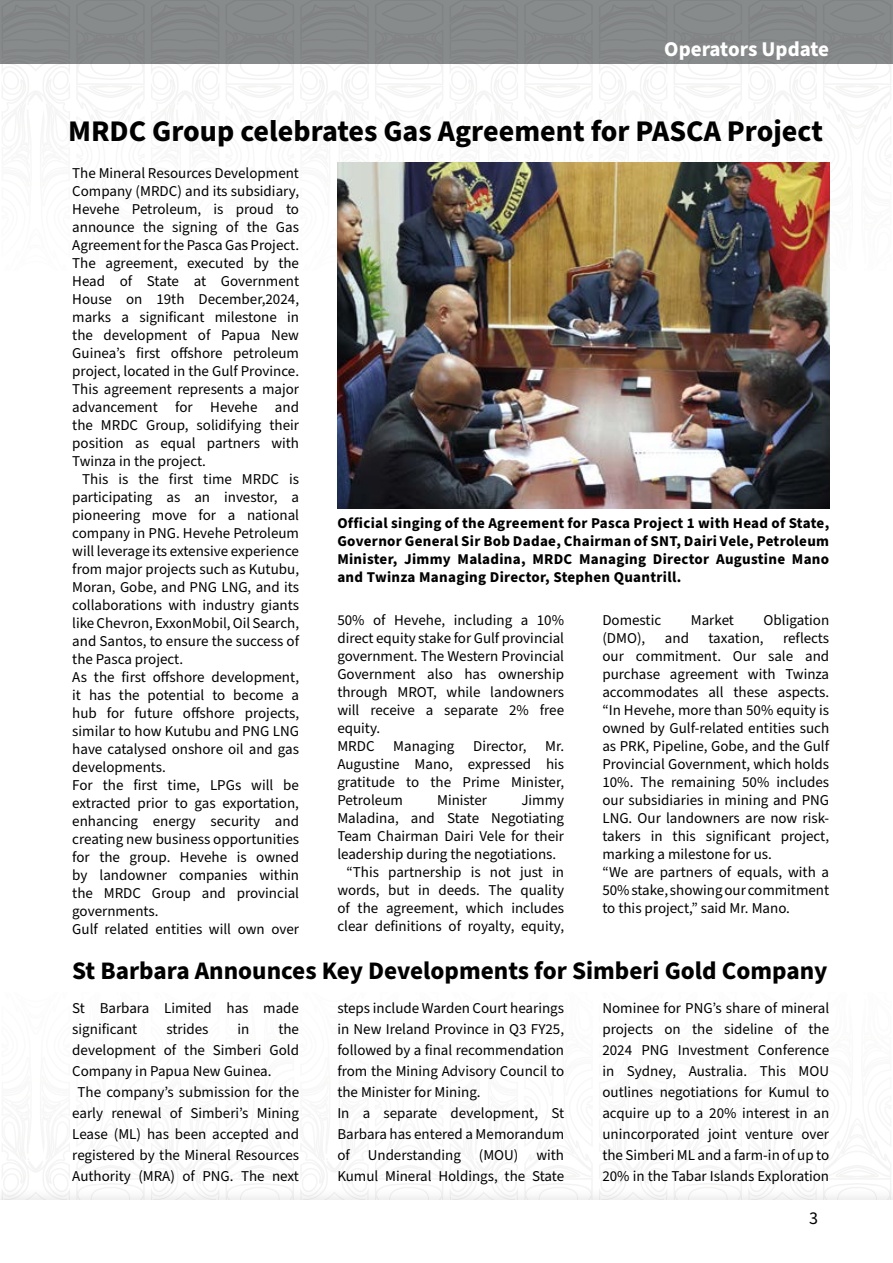
<style>
.page{position:relative;width:893px;height:1263px;background:#fff}
.page>*{position:absolute;margin:0;border:0;box-sizing:border-box;transform-origin:0 0}
.t1{font:700 30px "Source Sans Pro";color:#000}
.t2{font:700 25.2px "Source Sans Pro";color:#000}
.t3{font:700 21px "Source Sans Pro";color:#fff}
.t4{font:18px "Source Sans Pro";color:#000}
.t5{font:15px/18px "Source Sans Pro";color:#000}
.t6{font:700 15px/18px "Source Sans Pro";letter-spacing:.02em;color:#000;text-align:justify}
</style>
<div class="page">
<svg style="left:824px;top:1153px;width:66px;height:15px"></svg>
<svg style="left:750px;top:1153px;width:63px;height:18px"></svg>
<svg style="left:675px;top:1153px;width:66px;height:15px"></svg>
<svg style="left:600px;top:1153px;width:63px;height:18px"></svg>
<svg style="left:526px;top:1153px;width:65px;height:15px"></svg>
<svg style="left:451px;top:1153px;width:63px;height:18px"></svg>
<svg style="left:376px;top:1153px;width:66px;height:15px"></svg>
<svg style="left:302px;top:1153px;width:63px;height:18px"></svg>
<svg style="left:227px;top:1153px;width:66px;height:15px"></svg>
<svg style="left:152px;top:1153px;width:64px;height:18px"></svg>
<svg style="left:78px;top:1153px;width:65px;height:15px"></svg>
<svg style="left:3px;top:1153px;width:63px;height:18px"></svg>
<img style="left:817px;top:1195px;width:76px;height:5px">
<img style="left:823px;top:1187px;width:68px;height:13px">
<img style="left:748px;top:1187px;width:69px;height:13px">
<img style="left:674px;top:1187px;width:68px;height:13px">
<img style="left:599px;top:1187px;width:68px;height:13px">
<img style="left:524px;top:1187px;width:69px;height:13px">
<img style="left:450px;top:1187px;width:68px;height:13px">
<img style="left:375px;top:1187px;width:68px;height:13px">
<img style="left:300px;top:1187px;width:69px;height:13px">
<img style="left:226px;top:1187px;width:68px;height:13px">
<img style="left:151px;top:1187px;width:68px;height:13px">
<img style="left:76px;top:1187px;width:69px;height:13px">
<img style="left:2px;top:1187px;width:68px;height:13px">
<div style="left:0;top:0;width:893px;height:64px;background:#888b8c"></div>
<img style="left:337px;top:162px;width:492px;height:346px">
<h3 class="t3" style="left:664px;top:34px;width:166px">Operators Update</h3>
<h1 class="t1" style="left:68px;top:111px;width:756px">MRDC Group celebrates Gas Agreement for PASCA Project</h1>
<p class="t5" style="left:72px;top:164px;width:228px;text-align:justify">The Mineral Resources Development Company (MRDC) and its subsidiary, Hevehe Petroleum, is proud to announce the signing of the Gas Agreement for the Pasca Gas Project.<br>The agreement, executed by the Head of State at Government House on 19th December,2024, marks a significant milestone in the development of Papua New Guinea’s first offshore petroleum project, located in the Gulf Province.<br>This agreement represents a major advancement for Hevehe and the MRDC Group, solidifying their position as equal partners with Twinza in the project.</p>
<p class="t5" style="left:72px;top:470px;width:228px;text-indent:10px">This is the first time MRDC is participating as an investor, a pioneering move for a national company in PNG. Hevehe Petroleum will leverage its extensive experience from major projects such as Kutubu,<br>Moran, Gobe, and PNG LNG, and its collaborations with industry giants like Chevron, ExxonMobil, Oil Search, and Santos, to ensure the success of the Pasca project.<br>As the first offshore development, it has the potential to become a hub for future offshore projects, similar to how Kutubu and PNG LNG have catalysed onshore oil and gas developments.<br>For the first time, LPGs will be extracted prior to gas exportation, enhancing energy security and creating new business opportunities for the group. Hevehe is owned by landowner companies within the MRDC Group and provincial governments.<br>Gulf related entities will own over</p>
<p class="t6" style="left:337px;top:514px;width:493px">Official singing of the Agreement for Pasca Project 1 with Head of State, Governor General Sir Bob Dadae, Chairman of SNT, Dairi Vele, Petroleum Minister, Jimmy Maladina, MRDC Managing Director Augustine Mano and Twinza Managing Director, Stephen Quantrill.</p>
<p class="t5" style="left:337px;top:611px;width:228px">50% of Hevehe, including a 10% direct equity stake for Gulf provincial government. The Western Provincial<br>Government also has ownership through MROT, while landowners will receive a separate 2% free equity.<br>MRDC Managing Director, Mr.<br>Augustine Mano, expressed his gratitude to the Prime Minister,<br>Petroleum</p>
<p class="t5" style="left:437px;top:791px;width:52px">Minister</p>
<p class="t5" style="left:521px;top:791px;width:44px">Jimmy</p>
<p class="t5" style="left:337px;top:809px;width:228px">Maladina, and State Negotiating</p>
<p class="t5" style="left:337px;top:827px;width:228px">Team Chairman Dairi Vele for their</p>
<p class="t5" style="left:337px;top:845px;width:220px">leadership during the negotiations.</p>
<p class="t5" style="left:346px;top:863px;width:219px">“This partnership is not just in</p>
<p class="t5" style="left:337px;top:881px;width:228px">words, but in deeds. The quality</p>
<p class="t5" style="left:337px;top:899px;width:228px">of the agreement, which includes</p>
<p class="t5" style="left:337px;top:917px;width:228px">clear definitions of royalty, equity,</p>
<p class="t5" style="left:602px;top:611px;width:60px">Domestic</p>
<p class="t5" style="left:691px;top:611px;width:45px">Market</p>
<p class="t5" style="left:764px;top:611px;width:67px">Obligation</p>
<p class="t5" style="left:602px;top:629px;width:44px">(DMO),</p>
<p class="t5" style="left:665px;top:629px;width:26px">and</p>
<p class="t5" style="left:708px;top:629px;width:57px">taxation,</p>
<p class="t5" style="left:602px;top:629px;width:228px;text-indent:181px">reflects our commitment. Our sale and purchase agreement with Twinza accommodates all these aspects. “In Hevehe, more than 50% equity is owned by Gulf-related entities such as PRK, Pipeline, Gobe, and the Gulf<br>Provincial Government, which holds<br>10%. The remaining 50% includes our subsidiaries in mining and PNG<br>LNG. Our landowners are now risk&shy;takers in this significant project, marking a milestone for us.<br>“We are partners of equals, with a<br>50% stake, showing our commitment to this project,” said Mr. Mano.</p>
<h2 class="t2" style="left:72px;top:953px;width:757px">St Barbara Announces Key Developments for Simberi Gold Company</h2>
<p class="t5" style="left:72px;top:998px;width:228px;line-height:21px">St Barbara Limited has made significant</p>
<p class="t5" style="left:337px;top:998px;width:228px;line-height:21px">steps include Warden Court hearings in New Ireland Province in Q3 FY25, followed by a final recommendation from the Mining Advisory Council to the Minister for Mining.<br>In a separate development, St<br>Barbara has entered a Memorandum of Understanding (MOU) with<br>Kumul Mineral Holdings, the State</p>
<p class="t5" style="left:602px;top:998px;width:228px;line-height:21px;text-align:justify">Nominee for PNG’s share of mineral projects on the sideline of the 2024 PNG Investment Conference in Sydney, Australia. This MOU outlines negotiations for Kumul to acquire up to a 20% interest in an unincorporated joint venture over the Simberi ML and a farm-in of up to 20% in the Tabar Islands Exploration</p>
<p class="t5" style="left:166px;top:1020px;width:44px">strides</p>
<p class="t5" style="left:237px;top:1020px;width:13px">in</p>
<p class="t5" style="left:278px;top:1020px;width:22px">the</p>
<p class="t5" style="left:72px;top:1041px;width:228px">development of the Simberi Gold</p>
<p class="t5" style="left:72px;top:1062px;width:201px">Company in Papua New Guinea.</p>
<p class="t5" style="left:78px;top:1083px;width:223px">The company’s submission for the</p>
<p class="t5" style="left:72px;top:1104px;width:228px">early renewal of Simberi’s Mining</p>
<p class="t5" style="left:72px;top:1125px;width:228px">Lease (ML) has been accepted and</p>
<p class="t5" style="left:72px;top:1146px;width:228px">registered by the Mineral Resources</p>
<p class="t5" style="left:72px;top:1167px;width:228px">Authority (MRA) of PNG. The next</p>
<p class="t4" style="left:809px;top:1205px;width:10px">3</p>
</div>
